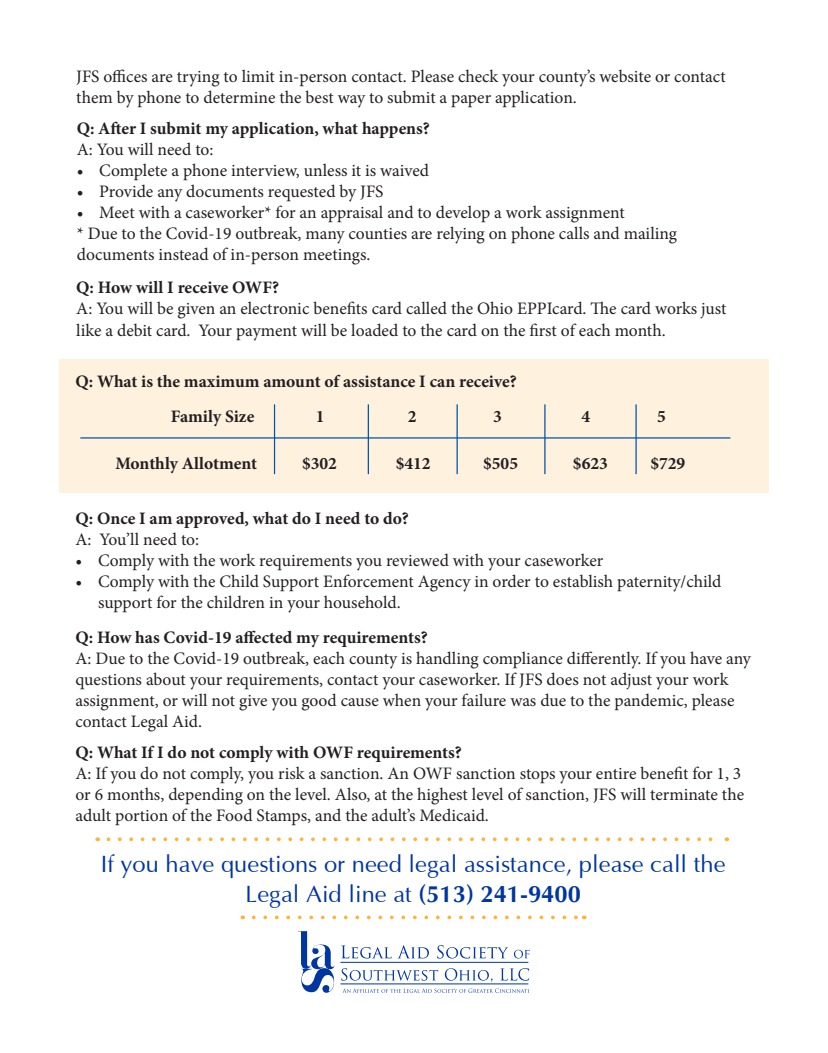
<style>
.page{position:relative;width:828px;height:1053px;background:#fff}
.page>*{position:absolute;margin:0;border:0;box-sizing:border-box;transform-origin:0 0}
.t1{font:23.75px/30px "Optima";color:#0036a0;text-align:center}
.t2{font:17.5px/21px "Minion Pro";letter-spacing:-.005em;color:#231f20}
.t3{font:700 17.5px "Minion Pro";color:#231f20}
.s1{font-weight:700}
</style>
<div class="page">
<svg style="left:298px;top:931px;width:37px;height:61px"></svg>
<svg style="left:341px;top:945px;width:88px;height:13px"></svg>
<svg style="left:437px;top:945px;width:71px;height:13px"></svg>
<svg style="left:514px;top:949px;width:15px;height:9px"></svg>
<svg style="left:341px;top:968px;width:97px;height:12px"></svg>
<svg style="left:445px;top:968px;width:47px;height:13px"></svg>
<svg style="left:500px;top:968px;width:29px;height:12px"></svg>
<hr style="left:340px;top:962px;width:188px;height:1px;background:#0036a0">
<hr style="left:340px;top:983px;width:188px;height:1px;background:#0036a0">
<svg style="left:343px;top:988px;width:186px;height:4px"></svg>
<div style="left:59px;top:359px;width:709px;height:133px;background:#fef2de"></div>
<svg style="left:108px;top:837px;width:605px;height:4px"></svg>
<svg style="left:254px;top:915px;width:330px;height:4px"></svg>
<hr style="left:274px;top:404px;width:1px;height:70px;background:#0154a6">
<hr style="left:80px;top:437px;width:650px;height:1px;background:#0154a6">
<hr style="left:368px;top:404px;width:1px;height:70px;background:#0154a6">
<hr style="left:456px;top:404px;width:2px;height:70px;background:#0154a6">
<hr style="left:544px;top:404px;width:1px;height:70px;background:#0154a6">
<hr style="left:635px;top:404px;width:1px;height:70px;background:#0154a6">
<p class="t2" style="left:76px;top:65px;width:651px">JFS offices are trying to limit in-person contact. Please check your county’s website or contact them by phone to determine the best way to submit a paper application.</p>
<p class="t3" style="left:77px;top:116px;width:354px">Q: After I submit my application, what happens?</p>
<p class="t2" style="left:77px;top:139px;width:138px">A: You will need to:</p>
<p class="t2" style="left:77px;top:160px;width:354px">• Complete a phone interview, unless it is waived</p>
<p class="t2" style="left:77px;top:181px;width:308px">• Provide any documents requested by JFS</p>
<p class="t2" style="left:77px;top:202px;width:549px">• Meet with a caseworker* for an appraisal and to develop a work assignment</p>
<p class="t2" style="left:77px;top:223px;width:602px">* Due to the Covid-19 outbreak, many counties are relying on phone calls and mailing documents instead of in-person meetings.</p>
<p class="t3" style="left:76px;top:275px;width:204px">Q: How will I receive OWF?</p>
<p class="t2" style="left:76px;top:298px;width:651px">A: You will be given an electronic benefits card called the Ohio EPPIcard. The card works just like a debit card. Your payment will be loaded to the card on the first of each month.</p>
<p class="t3" style="left:75px;top:369px;width:443px">Q: What is the maximum amount of assistance I can receive?</p>
<p class="t3" style="left:171px;top:404px;width:85px">Family Size</p>
<p class="t3" style="left:115px;top:451px;width:143px">Monthly Allotment</p>
<p class="t3" style="left:302px;top:451px;width:36px">$302</p>
<p class="t3" style="left:395px;top:451px;width:36px">$412</p>
<p class="t3" style="left:483px;top:451px;width:36px">$505</p>
<p class="t3" style="left:573px;top:451px;width:36px">$623</p>
<p class="t3" style="left:650px;top:451px;width:36px">$729</p>
<p class="t3" style="left:316px;top:404px;width:10px">1</p>
<p class="t3" style="left:407px;top:404px;width:10px">2</p>
<p class="t3" style="left:493px;top:404px;width:10px">3</p>
<p class="t3" style="left:581px;top:404px;width:10px">4</p>
<p class="t3" style="left:657px;top:404px;width:10px">5</p>
<p class="t3" style="left:75px;top:506px;width:335px">Q: Once I am approved, what do I need to do?</p>
<p class="t2" style="left:75px;top:529px;width:125px">A: You’ll need to:</p>
<p class="t2" style="left:75px;top:550px;width:529px">• Comply with the work requirements you reviewed with your caseworker</p>
<p class="t2" style="left:98px;top:571px;width:625px;text-indent:-23px">• Comply with the Child Support Enforcement Agency in order to establish paternity/child support for the children in your household.</p>
<p class="t3" style="left:75px;top:625px;width:354px">Q: How has Covid-19 affected my requirements?</p>
<p class="t2" style="left:75px;top:648px;width:677px">A: Due to the Covid-19 outbreak, each county is handling compliance differently. If you have any questions about your requirements, contact your caseworker. If JFS does not adjust your work assignment, or will not give you good cause when your failure was due to the pandemic, please contact Legal Aid.</p>
<p class="t3" style="left:75px;top:739px;width:388px">Q: What If I do not comply with OWF requirements?</p>
<p class="t2" style="left:75px;top:762px;width:670px">A: If you do not comply, you risk a sanction. An OWF sanction stops your entire benefit for 1, 3 or 6 months, depending on the level. Also, at the highest level of sanction, JFS will terminate the adult portion of the Food Stamps, and the adult’s Medicaid.</p>
<p class="t1" style="left:101px;top:850px;width:626px">If you have questions or need legal assistance, please call the<br>Legal Aid line at <span class="s1">(513) 241-9400</span></p>
</div>
